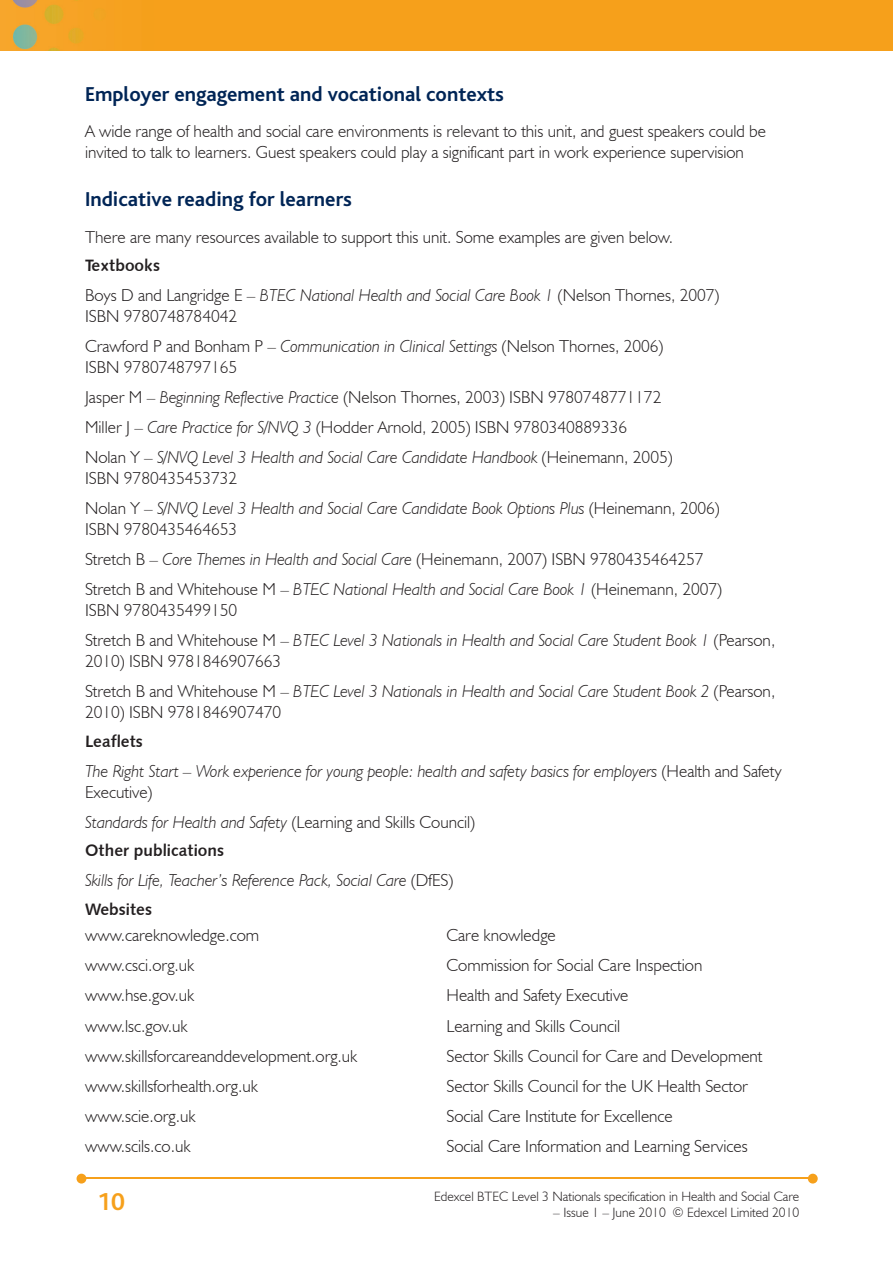
<style>
.page{position:relative;width:893px;height:1263px;background:#fff}
.page>*{position:absolute;margin:0;border:0;box-sizing:border-box;transform-origin:0 0}
.t1{font:700 25.5px "Bliss";color:#f6a01b}
.t2{font:700 21px "Bliss";color:#002556}
.t3{font:300 17.25px/30px "Humanist 521 BT";color:#231f20}
.t4{font:italic 300 17.25px/30px "Humanist 521 BT";color:#231f20}
.t5{font:16.5px "Humanist 531 BT Bold A";color:#231f20}
.t6{font:300 13.5px "Humanist 521 BT";color:#231f20}
.s1{font-style:italic}
.s2{font-style:normal}
</style>
<div class="page">
<img style="left:0;top:0;width:893px;height:51px">
<hr style="left:82px;top:1178px;width:728px;height:1px;background:#f6a01b">
<svg style="left:808px;top:1174px;width:10px;height:9px"></svg>
<svg style="left:77px;top:1174px;width:9px;height:9px"></svg>
<p class="t2" style="left:85px;top:83px;width:420px">Employer engagement and vocational contexts</p>
<p class="t3" style="left:85px;top:120px;width:682px;line-height:21px">A wide range of health and social care environments is relevant to this unit, and guest speakers could be invited to talk to learners. Guest speakers could play a significant part in work experience supervision</p>
<p class="t2" style="left:85px;top:189px;width:268px">Indicative reading for learners</p>
<p class="t3" style="left:85px;top:221px;width:590px">There are many resources available to support this unit. Some examples are given below.</p>
<p class="t5" style="left:85px;top:255px;width:77px">Textbooks</p>
<p class="t3" style="left:85px;top:284px;width:636px;line-height:21px">Boys D and Langridge E – <span class="s1">BTEC National Health and Social Care Book 1</span> (Nelson Thornes, 2007)<br>ISBN 9780748784042</p>
<p class="t3" style="left:85px;top:335px;width:580px;line-height:21px">Crawford P and Bonham P – <span class="s1">Communication in Clinical Settings</span> (Nelson Thornes, 2006)<br>ISBN 9780748797165</p>
<p class="t3" style="left:85px;top:382px;width:589px">Jasper M – <span class="s1">Beginning Reflective Practice</span> (Nelson Thornes, 2003) ISBN 9780748771172<br>Miller J – <span class="s1">Care Practice for S/NVQ 3</span> (Hodder Arnold, 2005) ISBN 9780340889336<br>Nolan Y – <span class="s1">S/NVQ Level 3 Health and Social Care Candidate Handbook</span> (Heinemann, 2005)</p>
<p class="t4" style="left:85px;top:463px;width:636px"><span class="s2">ISBN 9780435453732<br>Nolan Y –</span> S/NVQ Level 3 Health and Social Care Candidate Book Options Plus <span class="s2">(Heinemann, 2006)</span></p>
<p class="t3" style="left:85px;top:514px;width:639px">ISBN 9780435464653<br>Stretch B – <span class="s1">Core Themes in Health and Social Care</span> (Heinemann, 2007) ISBN 9780435464257<br>Stretch B and Whitehouse M – <span class="s1">BTEC National Health and Social Care Book 1</span> (Heinemann, 2007)</p>
<p class="t4" style="left:85px;top:595px;width:692px"><span class="s2">ISBN 9780435499150<br>Stretch B and Whitehouse M –</span> BTEC Level 3 Nationals in Health and Social Care Student Book 1 <span class="s2">(Pearson,</span></p>
<p class="t3" style="left:85px;top:646px;width:692px">2010) ISBN 9781846907663<br>Stretch B and Whitehouse M – <span class="s1">BTEC Level 3 Nationals in Health and Social Care Student Book 2</span> (Pearson,</p>
<p class="t3" style="left:85px;top:697px;width:198px">2010) ISBN 9781846907470</p>
<p class="t5" style="left:85px;top:731px;width:59px">Leaflets</p>
<p class="t4" style="left:85px;top:760px;width:698px;line-height:21px">The Right Start – Work experience for young people: health and safety basics for employers <span class="s2">(Health and Safety<br>Executive)</span></p>
<p class="t4" style="left:85px;top:806px;width:391px">Standards for Health and Safety <span class="s2">(Learning and Skills Council)</span></p>
<p class="t5" style="left:85px;top:840px;width:141px">Other publications</p>
<p class="t4" style="left:85px;top:865px;width:370px">Skills for Life, Teacher’s Reference Pack, Social Care <span class="s2">(DfES)</span></p>
<p class="t5" style="left:85px;top:899px;width:69px">Websites</p>
<p class="t3" style="left:85px;top:920px;width:176px">www.careknowledge.com</p>
<p class="t3" style="left:446px;top:920px;width:111px">Care knowledge</p>
<p class="t3" style="left:85px;top:950px;width:111px">www.csci.org.uk</p>
<p class="t3" style="left:446px;top:950px;width:257px">Commission for Social Care Inspection</p>
<p class="t3" style="left:85px;top:980px;width:111px">www.hse.gov.uk</p>
<p class="t3" style="left:446px;top:980px;width:184px">Health and Safety Executive</p>
<p class="t3" style="left:85px;top:1010px;width:104px">www.lsc.gov.uk</p>
<p class="t3" style="left:446px;top:1010px;width:175px">Learning and Skills Council</p>
<p class="t3" style="left:85px;top:1040px;width:274px">www.skillsforcareanddevelopment.org.uk</p>
<p class="t3" style="left:446px;top:1040px;width:318px">Sector Skills Council for Care and Development</p>
<p class="t3" style="left:85px;top:1070px;width:174px">www.skillsforhealth.org.uk</p>
<p class="t3" style="left:446px;top:1070px;width:303px">Sector Skills Council for the UK Health Sector</p>
<p class="t3" style="left:85px;top:1101px;width:112px">www.scie.org.uk</p>
<p class="t3" style="left:446px;top:1101px;width:228px">Social Care Institute for Excellence</p>
<p class="t3" style="left:85px;top:1131px;width:107px">www.scils.co.uk</p>
<p class="t3" style="left:446px;top:1131px;width:303px">Social Care Information and Learning Services</p>
<h1 class="t1" style="left:97px;top:1189px;width:29px">10</h1>
<p class="t6" style="left:434px;top:1188px;width:367px">Edexcel BTEC Level 3 Nationals specification in Health and Social Care</p>
<p class="t6" style="left:553px;top:1204px;width:248px">– Issue 1 – June 2010 © Edexcel Limited 2010</p>
</div>
